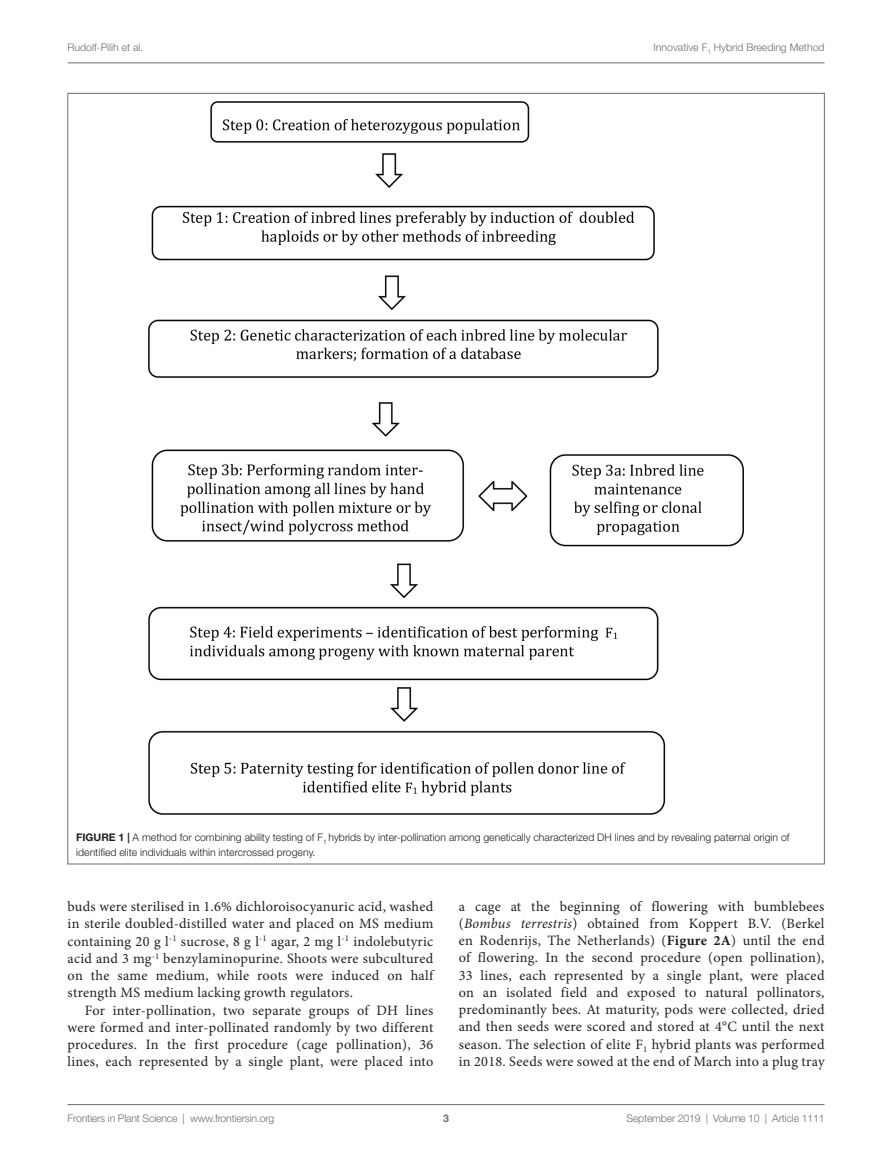
<style>
.page{position:relative;width:893px;height:1170px;background:#fff}
.page>*{position:absolute;margin:0;border:0;box-sizing:border-box;transform-origin:0 0}
.T{font:14.25px/17.2px "Minion Pro";letter-spacing:.02em;color:#231f20;text-align:justify}
.FC{font:300 10.5px/14.2px "Helvetica Neue LT Std";color:#231f20}
.DVA{font:300 10.5px "Helvetica Neue LT Std";letter-spacing:-.015em;color:#6c6d70}
.t1{font:700 10.5px "Helvetica Neue LT Std";color:#6c6d70}
.s1{font-weight:700}
.s2{font-style:italic}
</style>
<div class="page">
<hr style="left:68px;top:63px;width:756px;height:1px;background:#6c6d70">
<hr style="left:68px;top:1104px;width:756px;height:1px;background:#6c6d70">
<img style="left:148px;top:102px;width:596px;height:712px">
<p class="DVA" style="left:68px;top:41px;width:77px">Rudolf-Pilih et al.</p>
<p class="DVA" style="left:654px;top:41px;width:172px">Innovative F<sub>1</sub> Hybrid Breeding Method</p>
<p class="FC" style="left:76px;top:830px;width:715px"><span class="s1">FIGURE 1 |</span> A method for combining ability testing of F<sub>1</sub> hybrids by inter-pollination among genetically characterized DH lines and by revealing paternal origin of identified elite individuals within intercrossed progeny.</p>
<p class="T" style="left:68px;top:897px;width:367px">buds were sterilised in 1.6% dichloroisocyanuric acid, washed in sterile doubled-distilled water and placed on MS medium containing 20 g l<sup>-1</sup> sucrose, 8 g l<sup>-1</sup> agar, 2 mg l<sup>-1</sup> indolebutyric acid and 3 mg<sup>-1</sup> benzylaminopurine. Shoots were subcultured on the same medium, while roots were induced on half strength MS medium lacking growth regulators.</p>
<p class="T" style="left:68px;top:1001px;width:367px;text-indent:17px">For inter-pollination, two separate groups of DH lines were formed and inter-pollinated randomly by two different procedures. In the first procedure (cage pollination), 36 lines, each represented by a single plant, were placed into</p>
<p class="T" style="left:459px;top:897px;width:367px">a cage at the beginning of flowering with bumblebees (<span class="s2">Bombus terrestris</span>) obtained from Koppert B.V. (Berkel en Rodenrijs, The Netherlands) (<span class="s1">Figure 2A</span>) until the end of flowering. In the second procedure (open pollination), 33 lines, each represented by a single plant, were placed on an isolated field and exposed to natural pollinators, predominantly bees. At maturity, pods were collected, dried and then seeds were scored and stored at 4°C until the next season. The selection of elite F<sub>1</sub> hybrid plants was performed in 2018. Seeds were sowed at the end of March into a plug tray</p>
<p class="DVA" style="left:68px;top:1111px;width:119px">Frontiers in Plant Science |</p>
<p class="DVA" style="left:190px;top:1111px;width:86px">www.frontiersin.org</p>
<p class="t1" style="left:443px;top:1111px;width:7px">3</p>
<p class="DVA" style="left:626px;top:1111px;width:200px">September 2019 | Volume 10 | Article 1111</p>
</div>
